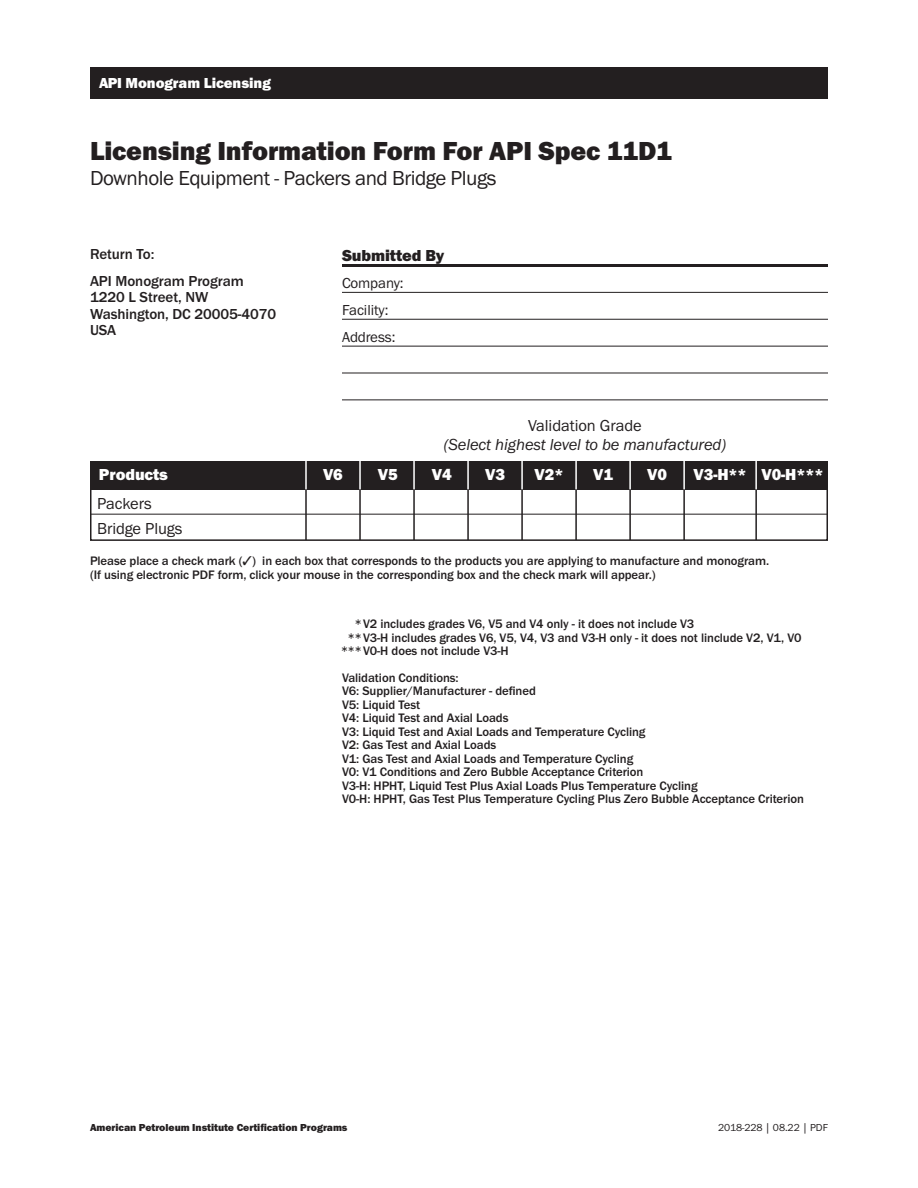
<style>
.page{position:relative;width:918px;height:1188px;background:#fff}
.page>*{position:absolute;margin:0;border:0;box-sizing:border-box;transform-origin:0 0}
.t1{font:800 27px "Franklin Got Md ITC";letter-spacing:-.005em;color:#231f20}
.t2{font:21px "Franklin Got ITC";letter-spacing:-.025em;color:#231f20}
.t3{font:800 16.5px "Franklin Got Md ITC";letter-spacing:-.005em;color:#fff}
.t4{font:italic 16.5px "Franklin Got ITC";letter-spacing:-.005em;color:#231f20}
.t5{font:16.5px/25.5px "Franklin Got ITC";letter-spacing:-.005em;color:#231f20}
.t6{font:800 16.5px "Franklin Got Md ITC";letter-spacing:-.005em;color:#231f20}
.t7{font:15px/16.5px "Franklin Got Md ITC";letter-spacing:-.005em;color:#231f20}
.t8{font:15px/27px "Franklin Got ITC";letter-spacing:-.005em;color:#231f20}
.t9{font:800 15px "Franklin Got Md ITC";letter-spacing:-.005em;color:#fff}
.t10{font:12.75px/13.5px "Franklin Got Md ITC";letter-spacing:-.005em;color:#231f20}
.t11{font:800 10.5px "Franklin Got Md ITC";letter-spacing:-.005em;color:#231f20}
.t12{font:10.5px "Franklin Got ITC";letter-spacing:-.005em;color:#231f20}
</style>
<div class="page">
<div style="left:90px;top:68px;width:738px;height:31px;background:#231f20"></div>
<hr style="left:342px;top:264px;width:486px;height:3px;background:#231f20">
<hr style="left:342px;top:292px;width:486px;height:1px;background:#231f20">
<hr style="left:342px;top:346px;width:486px;height:1px;background:#231f20">
<hr style="left:342px;top:319px;width:486px;height:1px;background:#231f20">
<hr style="left:342px;top:373px;width:486px;height:1px;background:#231f20">
<hr style="left:342px;top:400px;width:486px;height:1px;background:#231f20">
<div style="left:90px;top:478px;width:738px;height:63px;border:2px solid #231f20"></div>
<hr style="left:90px;top:514px;width:738px;height:1px;background:#231f20">
<div style="left:90px;top:461px;width:738px;height:28px;background:#231f20"></div>
<hr style="left:305px;top:489px;width:2px;height:51px;background:#231f20">
<hr style="left:305px;top:461px;width:2px;height:28px;background:#fff">
<hr style="left:359px;top:489px;width:2px;height:51px;background:#231f20">
<hr style="left:359px;top:461px;width:2px;height:28px;background:#fff">
<hr style="left:413px;top:489px;width:2px;height:51px;background:#231f20">
<hr style="left:413px;top:461px;width:2px;height:28px;background:#fff">
<hr style="left:467px;top:489px;width:2px;height:51px;background:#231f20">
<hr style="left:467px;top:461px;width:2px;height:28px;background:#fff">
<hr style="left:521px;top:489px;width:2px;height:51px;background:#231f20">
<hr style="left:521px;top:461px;width:2px;height:28px;background:#fff">
<hr style="left:575px;top:489px;width:2px;height:51px;background:#231f20">
<hr style="left:575px;top:461px;width:2px;height:28px;background:#fff">
<hr style="left:629px;top:489px;width:2px;height:51px;background:#231f20">
<hr style="left:629px;top:461px;width:2px;height:28px;background:#fff">
<hr style="left:683px;top:489px;width:2px;height:51px;background:#231f20">
<hr style="left:683px;top:461px;width:2px;height:28px;background:#fff">
<hr style="left:755px;top:489px;width:2px;height:51px;background:#231f20">
<hr style="left:755px;top:461px;width:2px;height:28px;background:#fff">
<p class="t9" style="left:99px;top:74px;width:173px">API Monogram Licensing</p>
<h1 class="t1" style="left:90px;top:136px;width:584px">Licensing Information Form For API Spec 11D1</h1>
<h2 class="t2" style="left:90px;top:166px;width:408px">Downhole Equipment - Packers and Bridge Plugs</h2>
<p class="t7" style="left:90px;top:240px;width:155px;line-height:27px">Return To:<br>API Monogram Program</p>
<p class="t7" style="left:90px;top:289px;width:188px">1220 L Street, NW<br>Washington, DC 20005-4070<br>USA</p>
<p class="t3" style="left:99px;top:466px;width:71px">Products</p>
<p class="t6" style="left:342px;top:246px;width:104px">Submitted By</p>
<p class="t8" style="left:342px;top:269px;width:63px">Company:<br>Facility:<br>Address:</p>
<p class="t5" style="left:528px;top:413px;width:115px">Validation Grade</p>
<p class="t4" style="left:444px;top:436px;width:284px">(Select highest level to be manufactured)</p>
<p class="t3" style="left:323px;top:466px;width:21px">V6</p>
<p class="t3" style="left:378px;top:466px;width:21px">V5</p>
<p class="t3" style="left:432px;top:466px;width:21px">V4</p>
<p class="t3" style="left:485px;top:466px;width:21px">V3</p>
<p class="t3" style="left:535px;top:466px;width:30px">V2*</p>
<p class="t3" style="left:593px;top:466px;width:21px">V1</p>
<p class="t3" style="left:647px;top:466px;width:21px">V0</p>
<p class="t3" style="left:694px;top:466px;width:131px">V3-H** V0-H***</p>
<p class="t5" style="left:97px;top:491px;width:87px">Packers<br>Bridge Plugs</p>
<p class="t10" style="left:90px;top:554px;width:681px">Please place a check mark (✓) in each box that corresponds to the products you are applying to manufacture and monogram. (If using electronic PDF form, click your mouse in the corresponding box and the check mark will appear.)</p>
<p class="t10" style="left:355px;top:617px;width:341px">*V2 includes grades V6, V5 and V4 only - it does not include V3</p>
<p class="t10" style="left:348px;top:631px;width:455px">**V3-H includes grades V6, V5, V4, V3 and V3-H only - it does not linclude V2, V1, V0</p>
<p class="t10" style="left:341px;top:644px;width:169px">***V0-H does not include V3-H</p>
<p class="t10" style="left:342px;top:671px;width:464px">Validation Conditions:<br>V6: Supplier/Manufacturer - defined<br>V5: Liquid Test<br>V4: Liquid Test and Axial Loads<br>V3: Liquid Test and Axial Loads and Temperature Cycling<br>V2: Gas Test and Axial Loads<br>V1: Gas Test and Axial Loads and Temperature Cycling<br>V0: V1 Conditions and Zero Bubble Acceptance Criterion<br>V3-H: HPHT, Liquid Test Plus Axial Loads Plus Temperature Cycling<br>V0-H: HPHT, Gas Test Plus Temperature Cycling Plus Zero Bubble Acceptance Criterion</p>
<p class="t11" style="left:90px;top:1121px;width:259px">American Petroleum Institute Certification Programs</p>
<p class="t12" style="left:718px;top:1122px;width:111px">2018-228 | 08.22 | PDF</p>
</div>
